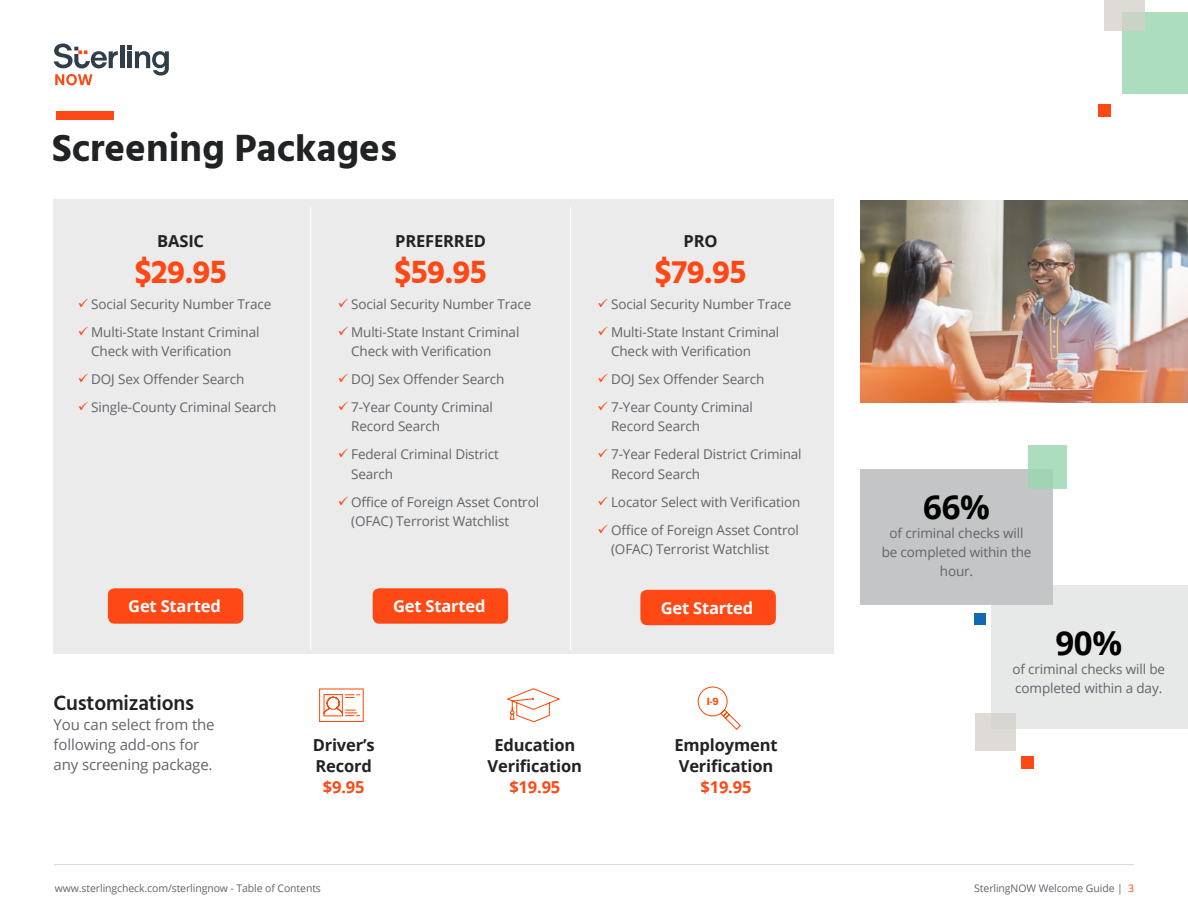
<style>
.page{position:relative;width:1188px;height:918px;background:#fff}
.page>*{position:absolute;margin:0;border:0;box-sizing:border-box;transform-origin:0 0}
.t1{font:700 39px "Hind";color:#212223}
.t2{font:700 33px "Hind";letter-spacing:-.01em;color:#fe4815}
.t3{font:700 33px "Open Sans";color:#000}
.t4{font:600 21px "Hind";letter-spacing:-.01em;color:#212223}
.t5{font:700 16.5px/20.7px "Open Sans";letter-spacing:-.01em;color:#212223}
.t6{font:700 16.5px "Open Sans";letter-spacing:-.01em;color:#fff}
.t7{font:700 16.5px "Open Sans";letter-spacing:-.01em;color:#fe4815}
.t8{font:15px/20.2px "Open Sans";letter-spacing:-.01em;color:#61646a}
.t9{font:13.5px/28px "Open Sans";letter-spacing:-.01em;color:#61646a}
.t10{font:10.8px "Franklin Gothic URW Dem";color:#ff4700}
.t11{font:10.5px "Open Sans";letter-spacing:-.01em;color:#61646a}
.s1{color:#fe4815}
</style>
<div class="page">
<div style="left:992px;top:585px;width:196px;height:144px;background:#e7e8e8"></div>
<div style="left:861px;top:469px;width:192px;height:135px;background:#c3c5c6"></div>
<hr style="left:54px;top:864px;width:1080px;height:1px;background:#d6d7d6">
<img style="left:861px;top:200px;width:327px;height:203px">
<div style="left:1098px;top:104px;width:13px;height:13px;background:#fe4815"></div>
<div style="left:1122px;top:12px;width:66px;height:82px;background:#abddbe"></div>
<div style="left:1028px;top:445px;width:39px;height:43px;background:#abddbe"></div>
<div style="left:1021px;top:756px;width:13px;height:13px;background:#fe4815"></div>
<div style="left:56px;top:111px;width:58px;height:9px;background:#fe4815"></div>
<div style="left:975px;top:613px;width:11px;height:12px;background:#1268b3"></div>
<div style="left:53px;top:199px;width:780px;height:454px;background:#eaebea"></div>
<hr style="left:310px;top:207px;width:1px;height:443px;background:#fff">
<hr style="left:570px;top:207px;width:1px;height:443px;background:#fff">
<div style="left:108px;top:588px;width:135px;height:36px;background:#fe4815;border-radius:7px"></div>
<div style="left:373px;top:588px;width:135px;height:36px;background:#fe4815;border-radius:7px"></div>
<div style="left:640px;top:590px;width:136px;height:35px;background:#fe4815;border-radius:7px"></div>
<svg style="left:1105px;top:0;width:40px;height:31px"></svg>
<svg style="left:506px;top:688px;width:55px;height:35px"></svg>
<svg style="left:319px;top:688px;width:45px;height:34px"></svg>
<svg style="left:697px;top:686px;width:44px;height:44px"></svg>
<div style="left:976px;top:714px;width:40px;height:37px;background:#dedbd7"></div>
<div style="left:120px;top:45px;width:5px;height:23px;background:#303e49"></div>
<svg style="left:128px;top:45px;width:41px;height:31px"></svg>
<svg style="left:54px;top:44px;width:64px;height:24px"></svg>
<svg style="left:55px;top:74px;width:38px;height:11px"></svg>
<h1 class="t1" style="left:52px;top:124px;width:347px">Screening Packages</h1>
<p class="t5" style="left:157px;top:230px;width:48px">BASIC</p>
<h2 class="t2" style="left:135px;top:252px;width:94px">$29.95</h2>
<p class="t9" style="left:91px;top:289px;width:182px">Social Security Number Trace<br>Multi-State Instant Criminal</p>
<p class="t9" style="left:91px;top:337px;width:187px">Check with Verification<br>DOJ Sex Offender Search<br>Single-County Criminal Search</p>
<p class="t5" style="left:395px;top:230px;width:92px">PREFERRED</p>
<h2 class="t2" style="left:395px;top:252px;width:94px">$59.95</h2>
<p class="t9" style="left:351px;top:289px;width:182px">Social Security Number Trace<br>Multi-State Instant Criminal</p>
<p class="t9" style="left:351px;top:337px;width:155px">Check with Verification<br>DOJ Sex Offender Search<br>7-Year County Criminal</p>
<p class="t9" style="left:351px;top:412px;width:149px">Record Search<br>Federal Criminal District</p>
<p class="t9" style="left:351px;top:459px;width:189px">Search<br>Office of Foreign Asset Control</p>
<p class="t9" style="left:351px;top:507px;width:160px">(OFAC) Terrorist Watchlist</p>
<p class="t5" style="left:684px;top:230px;width:36px">PRO</p>
<h2 class="t2" style="left:655px;top:252px;width:93px">$79.95</h2>
<p class="t9" style="left:611px;top:289px;width:182px">Social Security Number Trace<br>Multi-State Instant Criminal</p>
<p class="t9" style="left:611px;top:337px;width:155px">Check with Verification<br>DOJ Sex Offender Search<br>7-Year County Criminal</p>
<p class="t9" style="left:611px;top:412px;width:192px">Record Search<br>7-Year Federal District Criminal</p>
<p class="t9" style="left:611px;top:459px;width:191px">Record Search<br>Locator Select with Verification<br>Office of Foreign Asset Control</p>
<p class="t9" style="left:611px;top:535px;width:160px">(OFAC) Terrorist Watchlist</p>
<p class="t6" style="left:128px;top:595px;width:94px">Get Started</p>
<p class="t6" style="left:393px;top:595px;width:94px">Get Started</p>
<p class="t6" style="left:661px;top:596px;width:94px">Get Started</p>
<h3 class="t4" style="left:54px;top:688px;width:142px">Customizations</h3>
<p class="t8" style="left:54px;top:714px;width:163px">You can select from the following add-ons for any screening package.</p>
<p class="t5" style="left:313px;top:735px;width:63px">Driver’s<br>Record</p>
<p class="t7" style="left:323px;top:775px;width:43px">$9.95</p>
<p class="t5" style="left:488px;top:735px;width:96px;text-align:center">Education<br>Verification</p>
<p class="t7" style="left:509px;top:775px;width:52px">$19.95</p>
<p class="t10" style="left:707px;top:695px;width:14px">I-9</p>
<p class="t5" style="left:675px;top:735px;width:104px">Employment<br>Verification</p>
<p class="t7" style="left:701px;top:775px;width:52px">$19.95</p>
<h2 class="t3" style="left:923px;top:483px;width:68px">66%</h2>
<p class="t9" style="left:882px;top:523px;width:151px;line-height:19.2px;text-align:center">of criminal checks will be completed within the hour.</p>
<h2 class="t3" style="left:1055px;top:619px;width:68px">90%</h2>
<p class="t9" style="left:1012px;top:659px;width:154px;line-height:19.2px">of criminal checks will be completed within a day.</p>
<p class="t11" style="left:55px;top:881px;width:268px">www.sterlingcheck.com/sterlingnow - Table of Contents</p>
<p class="t11" style="left:974px;top:881px;width:161px">SterlingNOW Welcome Guide | <span class="s1">3</span></p>
</div>
